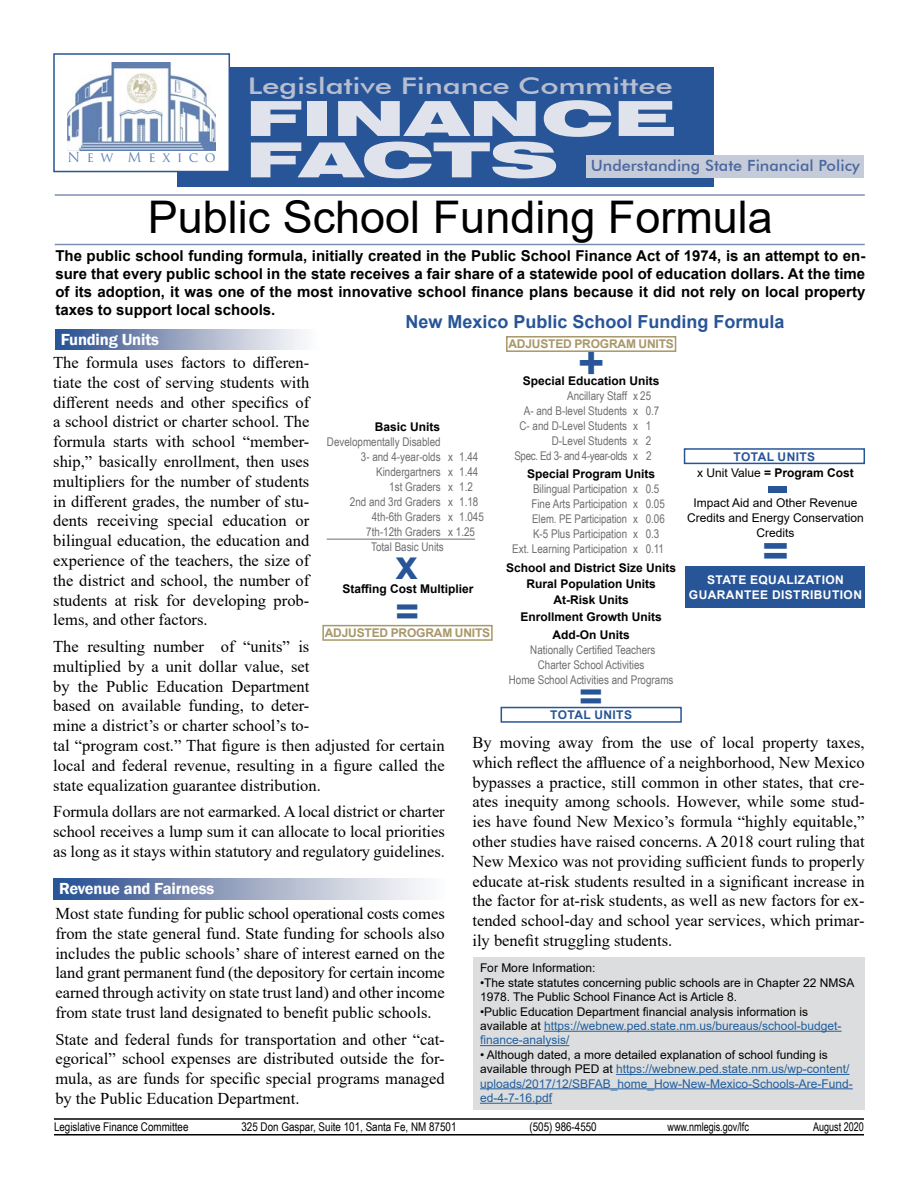
<style>
.page{position:relative;width:918px;height:1188px;background:#fff}
.page>*{position:absolute;margin:0;border:0;box-sizing:border-box;transform-origin:0 0}
.t1{font:900 expanded 48.3px/41.4px "Swiss 721 BT";color:#e0e3eb;scale:1.45 1}
.t2{font:45px "Arial";color:#000}
.t3{font:700 45px "Arial";color:#285597}
.t4{font:700 45px "Arial";color:#285597;scale:1.5 1}
.t5{font:700 40.5px/47.4px "Arial";color:#285597}
.t6{font:500 22.95px "Futura BT";letter-spacing:-.01em;color:#b7bed1;scale:1.36 1}
.t7{font:700 18px "Arial";color:#285597}
.t8{font:16.5px/19.8px "Times New Roman";color:#000;text-align:justify}
.t9{font:600 16.5px "Franklin Gothic";letter-spacing:-.01em;color:#fff}
.t10{font:500 15.45px "Futura BT";color:#4b689f;scale:1.05 1}
.t11{font:700 15px/18px "Arial";color:#000;text-align:justify}
.t12{font:13.35px "Trajan Pro 3";letter-spacing:.49em;color:#285597}
.t13{font:12px/15px "Arial Narrow";color:#6d6e71;text-align:center}
.t14{font:12px/14.4px "Arial";color:#215e9e}
.t15{font:700 12px/16.4px "Arial";color:#000;text-align:center}
.t16{font:12px/14.4px "Arial";color:#000}
.t17{font:12px "Arial Narrow";color:#000}
.t18{font:700 12px "Arial";letter-spacing:-.015em;color:#a89768}
.t19{font:700 12px/15px "Arial";letter-spacing:.035em;color:#fff;text-align:center}
.t20{font:12px "Arial Narrow";color:#000;scale:.92 1}
.t21{font:12px "Arial Narrow";letter-spacing:-.03em;color:#6d6e71}
.t22{font:700 12px "Arial";letter-spacing:.035em;color:#285597}
.s1{font-weight:400}
.s2{color:#000}
</style>
<div class="page">
<div style="left:177px;top:68px;width:537px;height:119px;background:#285597"></div>
<hr style="left:55px;top:244px;width:810px;height:1px;background:#7e8db2">
<hr style="left:54px;top:1118px;width:810px;height:2px;background:#000">
<div style="left:586px;top:155px;width:278px;height:22px;background:#c6cbda"></div>
<hr style="left:54px;top:1134px;width:810px;height:2px;background:#000">
<div style="left:53px;top:53px;width:177px;height:119px;background:#fff;border:2px solid #285597"></div>
<img style="left:68px;top:62px;width:148px;height:88px">
<hr style="left:55px;top:194px;width:810px;height:2px;background:#7e8db2">
<div style="left:473px;top:957px;width:392px;height:153px;background:#dcddde"></div>
<hr style="left:544px;top:1031px;width:298px;height:1px;background:#215e9e">
<hr style="left:480px;top:1045px;width:89px;height:1px;background:#215e9e">
<hr style="left:616px;top:1074px;width:234px;height:1px;background:#215e9e">
<hr style="left:480px;top:1088px;width:373px;height:1px;background:#215e9e">
<hr style="left:480px;top:1103px;width:72px;height:1px;background:#215e9e">
<div style="left:54px;top:879px;width:392px;height:21px;background:linear-gradient(to right,#2b4e8d,#fffffd)"></div>
<div style="left:56px;top:329px;width:262px;height:21px;background:linear-gradient(to right,#2b4e8d,#fffffd)"></div>
<div style="left:684px;top:448px;width:181px;height:16px;border:2px solid #285597"></div>
<div style="left:686px;top:566px;width:179px;height:42px;background:#285597"></div>
<hr style="left:327px;top:539px;width:148px;height:1px;background:#6d6e71">
<div style="left:322px;top:625px;width:171px;height:16px;border:2px solid #a89768"></div>
<div style="left:501px;top:707px;width:181px;height:16px;border:2px solid #285597"></div>
<div style="left:506px;top:336px;width:170px;height:16px;border:2px solid #a89768"></div>
<h3 class="t6" style="left:248px;top:72px;width:314px">Legislative Finance Committee</h3>
<h1 class="t1" style="left:245px;top:98px;width:298px">FINANCE<br>FACTS</h1>
<p class="t12" style="left:68px;top:148px;width:150px">New Mexico</p>
<h2 class="t2" style="left:148px;top:186px;width:627px">Public School Funding Formula</h2>
<p class="t10" style="left:591px;top:156px;width:257px">Understanding State Financial Policy</p>
<p class="t11" style="left:55px;top:247px;width:812px">The public school funding formula, initially created in the Public School Finance Act of 1974, is an attempt to en&shy;sure that every public school in the state receives a fair share of a statewide pool of education dollars. At the time of its adoption, it was one of the most innovative school finance plans because it did not rely on local property taxes to support local schools.</p>
<p class="t9" style="left:61px;top:329px;width:100px">Funding Units</p>
<p class="t7" style="left:405px;top:309px;width:381px">New Mexico Public School Funding Formula</p>
<p class="t18" style="left:508px;top:336px;width:167px">ADJUSTED PROGRAM UNITS</p>
<h2 class="t3" style="left:578px;top:332px;width:28px">+</h2>
<p class="t13" style="left:567px;top:388px;width:86px">Ancillary Staff x 25</p>
<p class="t13" style="left:524px;top:403px;width:137px">A- and B-level Students x 0.7</p>
<p class="t13" style="left:519px;top:418px;width:133px">C- and D-Level Students x 1</p>
<p class="t13" style="left:552px;top:433px;width:101px">D-Level Students x 2</p>
<p class="t21" style="left:514px;top:447px;width:139px">Spec. Ed 3- and 4-year-olds x 2</p>
<p class="t15" style="left:527px;top:466px;width:130px">Special Program Units</p>
<p class="t13" style="left:533px;top:481px;width:128px">Bilingual Participation x 0.5</p>
<p class="t13" style="left:531px;top:496px;width:135px">Fine Arts Participation x 0.05</p>
<p class="t13" style="left:532px;top:511px;width:134px">Elem. PE Participation x 0.06</p>
<p class="t13" style="left:533px;top:526px;width:128px">K-5 Plus Participation x 0.3</p>
<p class="t13" style="left:512px;top:541px;width:153px">Ext. Learning Participation x 0.11</p>
<p class="t15" style="left:506px;top:559px;width:172px">School and District Size Units</p>
<p class="t15" style="left:521px;top:592px;width:143px">At-Risk Units<br>Enrollment Growth Units</p>
<p class="t15" style="left:553px;top:626px;width:79px">Add-On Units</p>
<p class="t13" style="left:509px;top:641px;width:166px">Nationally Certified Teachers<br>Charter School Activities<br>Home School Activities and Programs</p>
<p class="t22" style="left:550px;top:706px;width:83px">TOTAL UNITS</p>
<p class="t8" style="left:53px;top:352px;width:258px">The formula uses factors to differen&shy;tiate the cost of serving students with different needs and other specifics of a school district or charter school. The formula starts with school “member&shy;ship,” basically enrollment, then uses multipliers for the number of students in different grades, the number of stu&shy;dents receiving special education or bilingual education, the education and experience of the teachers, the size of the district and school, the number of students at risk for developing prob&shy;lems, and other factors.</p>
<p class="t8" style="left:53px;top:636px;width:393px;text-align:left">The resulting number of “units” is<br>multiplied by a unit dollar value, set<br>by the Public Education Department<br>based on available funding, to deter-<br>mine a district’s or charter school’s to-<br>tal “program cost.” That figure is then adjusted for certain local and federal revenue, resulting in a figure called the state equalization guarantee distribution.</p>
<p class="t8" style="left:53px;top:801px;width:393px">Formula dollars are not earmarked. A local district or charter school receives a lump sum it can allocate to local priorities as long as it stays within statutory and regulatory guidelines.</p>
<p class="t9" style="left:59px;top:879px;width:157px">Revenue and Fairness</p>
<p class="t8" style="left:55px;top:903px;width:391px">Most state funding for public school operational costs comes from the state general fund. State funding for schools also includes the public schools’ share of interest earned on the land grant permanent fund (the depository for certain income earned through activity on state trust land) and other income from state trust land designated to benefit public schools.</p>
<p class="t8" style="left:55px;top:1029px;width:391px">State and federal funds for transportation and other “cat&shy;egorical” school expenses are distributed outside the for&shy;mula, as are funds for specific special programs managed by the Public Education Department.</p>
<p class="t15" style="left:523px;top:373px;width:138px">Special Education Units</p>
<p class="t15" style="left:375px;top:419px;width:67px">Basic Units</p>
<p class="t13" style="left:327px;top:434px;width:115px">Developmentally Disabled</p>
<p class="t13" style="left:361px;top:449px;width:119px">3- and 4-year-olds x 1.44</p>
<p class="t13" style="left:376px;top:464px;width:104px">Kindergartners x 1.44</p>
<p class="t13" style="left:389px;top:479px;width:85px">1st Graders x 1.2</p>
<p class="t13" style="left:350px;top:494px;width:130px">2nd and 3rd Graders x 1.18</p>
<p class="t13" style="left:372px;top:509px;width:114px">4th-6th Graders x 1.045</p>
<p class="t13" style="left:366px;top:524px;width:110px">7th-12th Graders x 1.25</p>
<p class="t13" style="left:371px;top:539px;width:74px">Total Basic Units</p>
<p class="t22" style="left:734px;top:448px;width:83px">TOTAL UNITS</p>
<p class="t15" style="left:697px;top:465px;width:158px"><span class="s1">x Unit Value</span> = Program Cost</p>
<p class="t16" style="left:693px;top:496px;width:166px">Impact Aid and Other Revenue</p>
<h2 class="t4" style="left:764px;top:454px;width:16px">-</h2>
<p class="t16" style="left:687px;top:511px;width:178px;line-height:15px;text-align:center">Credits and Energy Conservation<br>Credits</p>
<h2 class="t3" style="left:762px;top:520px;width:28px">=</h2>
<h3 class="t5" style="left:396px;top:541px;width:25px">x =</h3>
<p class="t19" style="left:689px;top:572px;width:175px">STATE EQUALIZATION<br>GUARANTEE DISTRIBUTION</p>
<p class="t15" style="left:527px;top:576px;width:131px">Rural Population Units</p>
<p class="t15" style="left:343px;top:580px;width:133px">Staffing Cost Multiplier</p>
<p class="t18" style="left:325px;top:625px;width:167px">ADJUSTED PROGRAM UNITS</p>
<h3 class="t5" style="left:579px;top:674px;width:25px">=</h3>
<p class="t8" style="left:472px;top:732px;width:394px">By moving away from the use of local property taxes, which reflect the affluence of a neighborhood, New Mexico bypasses a practice, still common in other states, that cre&shy;ates inequity among schools. However, while some stud&shy;ies have found New Mexico’s formula “highly equitable,” other studies have raised concerns. A 2018 court ruling that New Mexico was not providing sufficient funds to properly educate at-risk students resulted in a significant increase in the factor for at-risk students, as well as new factors for ex&shy;tended school-day and school year services, which primar&shy;ily benefit struggling students.</p>
<p class="t16" style="left:480px;top:961px;width:117px">For More Information:</p>
<p class="t16" style="left:480px;top:975px;width:376px">•The state statutes concerning public schools are in Chapter 22 NMSA<br>1978. The Public School Finance Act is Article 8.</p>
<p class="t14" style="left:480px;top:1004px;width:363px"><span class="s2">•Public Education Department financial analysis information is available at</span> https://webnew.ped.state.nm.us/bureaus/school-budget&shy;finance-analysis/</p>
<p class="t14" style="left:480px;top:1047px;width:374px"><span class="s2">• Although dated, a more detailed explanation of school funding is available through PED at</span> https://webnew.ped.state.nm.us/wp-content/ uploads/2017/12/SBFAB_home_How-New-Mexico-Schools-Are-Fund&shy;ed-4-7-16.pdf</p>
<p class="t17" style="left:54px;top:1118px;width:136px">Legislative Finance Committee</p>
<p class="t17" style="left:242px;top:1118px;width:217px">325 Don Gaspar, Suite 101, Santa Fe, NM 87501</p>
<p class="t17" style="left:530px;top:1118px;width:69px">(505) 986-4550</p>
<p class="t20" style="left:668px;top:1118px;width:90px">www.nmlegis.gov/lfc</p>
<p class="t20" style="left:813px;top:1118px;width:57px">August 2020</p>
</div>
